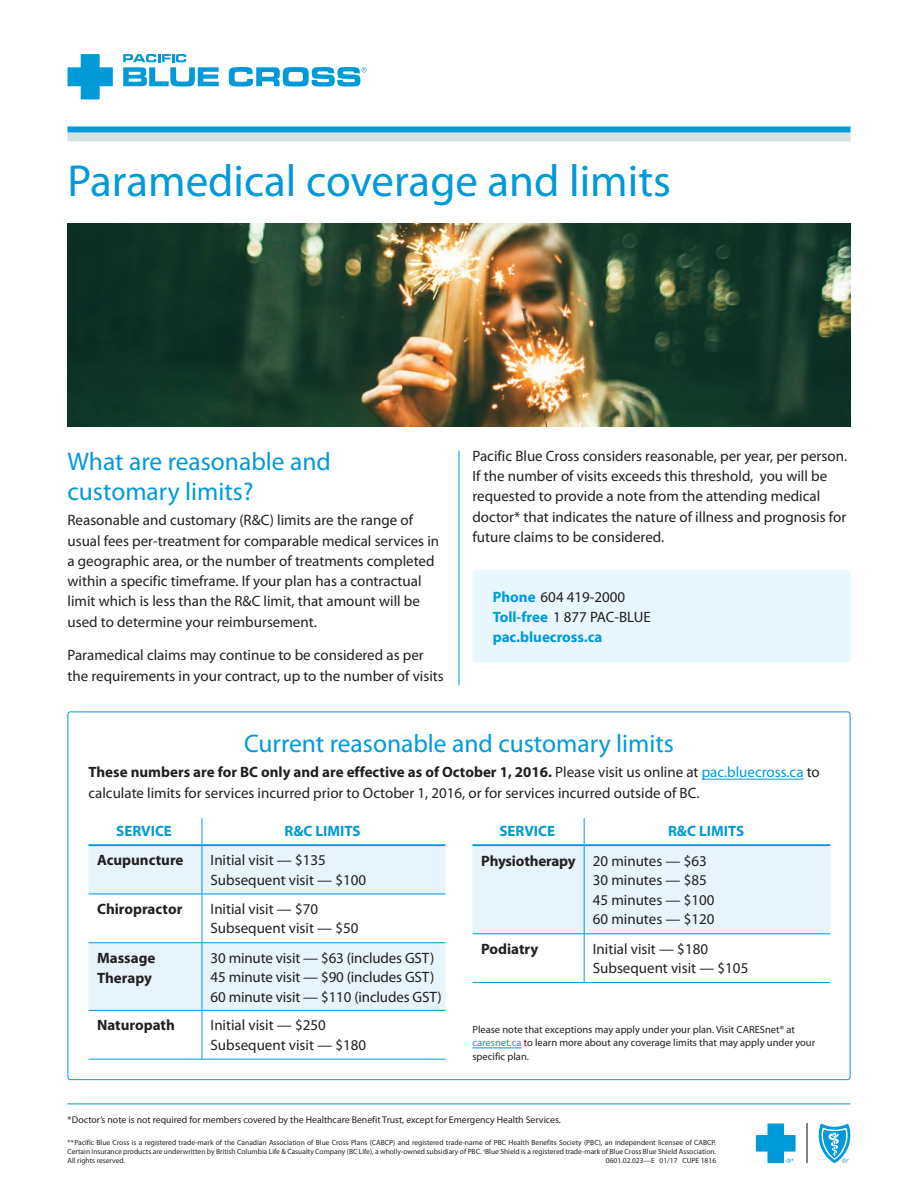
<style>
.page{position:relative;width:918px;height:1188px;background:#fff}
.page>*{position:absolute;margin:0;border:0;box-sizing:border-box;transform-origin:0 0}
.pbc_headers_large{font:45px "Myriad Pro";color:#009ad9}
.pbc_headers_small{font:25.5px/30px "Myriad Pro";color:#009ad9}
.pbc_body_copy_space{font:15px/20.2px "Myriad Pro";color:#231f20}
.pbc_body_copy_NO_spa{font:15px "Myriad Pro";color:#231f20}
.pbc_body_copy_NO_spa-2{font:700 15px/20.2px "Myriad Pro";color:#231f20}
.pbc_body_copy_NO_spa-3{font:700 15px "Myriad Pro";color:#009ad9}
.pbc_body_copy_small{font:10.5px/13.5px "Myriad Pro";color:#231f20}
.pbc_body_copy_smalle{font:9.75px "Myriad Pro";color:#231f20}
.pbc_boilerplate{font:7.5px/9px "Myriad Pro";color:#231f20;text-align:justify}
.s1{font-weight:700;color:#009ad9}
.s2{font-weight:700}
.s3{color:#009ad9}
</style>
<div class="page">
<svg style="left:818px;top:1123px;width:32px;height:40px"></svg>
<hr style="left:807px;top:1123px;width:1px;height:40px;background:#808285">
<svg style="left:756px;top:1123px;width:40px;height:40px"></svg>
<hr style="left:702px;top:779px;width:102px;height:1px;background:#009ad9">
<svg style="left:88px;top:846px;width:358px;height:164px;fill:#e7f4fb"></svg>
<hr style="left:202px;top:943px;width:1px;height:67px;background:#009ad9">
<svg style="left:202px;top:818px;width:1px;height:26px"></svg>
<hr style="left:202px;top:846px;width:1px;height:48px;background:#009ad9">
<hr style="left:202px;top:894px;width:1px;height:48px;background:#009ad9">
<hr style="left:202px;top:1011px;width:1px;height:48px;background:#009ad9">
<hr style="left:88px;top:894px;width:114px;height:1px;background:#009ad9">
<hr style="left:202px;top:894px;width:244px;height:1px;background:#009ad9">
<hr style="left:88px;top:942px;width:114px;height:1px;background:#009ad9">
<hr style="left:202px;top:942px;width:244px;height:1px;background:#009ad9">
<hr style="left:88px;top:1010px;width:114px;height:1px;background:#009ad9">
<hr style="left:202px;top:1010px;width:244px;height:1px;background:#009ad9">
<hr style="left:88px;top:1059px;width:114px;height:1px;background:#009ad9">
<hr style="left:202px;top:1059px;width:244px;height:1px;background:#009ad9">
<hr style="left:88px;top:844px;width:114px;height:2px;background:#009ad9">
<hr style="left:202px;top:844px;width:244px;height:2px;background:#009ad9">
<hr style="left:584px;top:934px;width:1px;height:48px;background:#009ad9">
<svg style="left:472px;top:818px;width:358px;height:115px"></svg>
<hr style="left:584px;top:846px;width:1px;height:87px;background:#009ad9">
<hr style="left:472px;top:933px;width:112px;height:1px;background:#009ad9">
<hr style="left:584px;top:933px;width:246px;height:1px;background:#009ad9">
<hr style="left:472px;top:982px;width:112px;height:1px;background:#009ad9">
<hr style="left:584px;top:982px;width:246px;height:1px;background:#009ad9">
<hr style="left:472px;top:844px;width:112px;height:2px;background:#009ad9">
<hr style="left:584px;top:844px;width:246px;height:2px;background:#009ad9">
<hr style="left:472px;top:1048px;width:49px;height:1px;background:#009ad9">
<div style="left:472px;top:570px;width:378px;height:92px;background:#e8f6fd;border-radius:3px"></div>
<img style="left:68px;top:223px;width:782px;height:204px">
<hr style="left:67px;top:1104px;width:783px;height:1px;background:#009ad9">
<hr style="left:459px;top:451px;width:1px;height:234px;background:#009ad9">
<svg style="left:229px;top:67px;width:138px;height:20px"></svg>
<svg style="left:123px;top:54px;width:96px;height:33px"></svg>
<svg style="left:68px;top:54px;width:45px;height:45px"></svg>
<div style="left:68px;top:132px;width:782px;height:9px;background:#d6e1e2"></div>
<div style="left:68px;top:126px;width:782px;height:6px;background:#009ad9"></div>
<p class="pbc_headers_large" style="left:68px;top:153px;width:605px">Paramedical coverage and limits</p>
<p class="pbc_headers_small" style="left:68px;top:446px;width:265px">What are reasonable and customary limits?</p>
<p class="pbc_body_copy_space" style="left:68px;top:510px;width:373px">Reasonable and customary (R&amp;C) limits are the range of usual fees per-treatment for comparable medical services in a geographic area, or the number of treatments completed within a specific timeframe. If your plan has a contractual limit which is less than the R&amp;C limit, that amount will be used to determine your reimbursement.</p>
<p class="pbc_body_copy_space" style="left:68px;top:645px;width:378px">Paramedical claims may continue to be considered as per the requirements in your contract, up to the number of visits</p>
<p class="pbc_body_copy_space" style="left:472px;top:446px;width:376px">Pacific Blue Cross considers reasonable, per year, per person.<br>If the number of visits exceeds this threshold, you will be requested to provide a note from the attending medical doctor* that indicates the nature of illness and prognosis for future claims to be considered.</p>
<p class="pbc_body_copy_NO_spa" style="left:493px;top:587px;width:134px"><span class="s1">Phone</span> 604 419-2000</p>
<p class="pbc_body_copy_NO_spa" style="left:493px;top:608px;width:160px"><span class="s1">Toll-free</span> 1 877 PAC-BLUE</p>
<p class="pbc_body_copy_NO_spa-3" style="left:493px;top:627px;width:111px">pac.bluecross.ca</p>
<p class="pbc_headers_small" style="left:244px;top:728px;width:431px">Current reasonable and customary limits</p>
<p class="pbc_body_copy_space" style="left:88px;top:762px;width:733px"><span class="s2">These numbers are for BC only and are effective as of October 1, 2016.</span> Please visit us online at <span class="s3">pac.bluecross.ca</span> to calculate limits for services incurred prior to October 1, 2016, or for services incurred outside of BC.</p>
<p class="pbc_body_copy_NO_spa-3" style="left:116px;top:821px;width:57px">SERVICE</p>
<p class="pbc_body_copy_NO_spa-3" style="left:285px;top:821px;width:78px">R&amp;C LIMITS</p>
<p class="pbc_body_copy_NO_spa-2" style="left:97px;top:849px;width:88px">Acupuncture</p>
<p class="pbc_body_copy_NO_spa" style="left:211px;top:851px;width:117px">Initial visit — $135</p>
<p class="pbc_body_copy_NO_spa" style="left:211px;top:870px;width:157px">Subsequent visit — $100</p>
<p class="pbc_body_copy_NO_spa-2" style="left:97px;top:898px;width:87px">Chiropractor</p>
<p class="pbc_body_copy_NO_spa" style="left:211px;top:900px;width:109px">Initial visit — $70</p>
<p class="pbc_body_copy_NO_spa" style="left:211px;top:919px;width:149px">Subsequent visit — $50</p>
<p class="pbc_body_copy_NO_spa-2" style="left:97px;top:947px;width:60px">Massage<br>Therapy</p>
<p class="pbc_body_copy_NO_spa" style="left:211px;top:948px;width:225px">30 minute visit — $63 (includes GST)</p>
<p class="pbc_body_copy_NO_spa-3" style="left:499px;top:821px;width:57px">SERVICE</p>
<p class="pbc_body_copy_NO_spa-3" style="left:668px;top:821px;width:78px">R&amp;C LIMITS</p>
<p class="pbc_body_copy_NO_spa-2" style="left:481px;top:850px;width:96px">Physiotherapy</p>
<p class="pbc_body_copy_NO_spa" style="left:593px;top:851px;width:115px">20 minutes — $63</p>
<p class="pbc_body_copy_NO_spa" style="left:593px;top:871px;width:115px">30 minutes — $85</p>
<p class="pbc_body_copy_NO_spa" style="left:593px;top:890px;width:123px">45 minutes — $100</p>
<p class="pbc_body_copy_NO_spa" style="left:593px;top:910px;width:123px">60 minutes — $120</p>
<p class="pbc_body_copy_NO_spa-2" style="left:481px;top:938px;width:59px">Podiatry</p>
<p class="pbc_body_copy_NO_spa" style="left:593px;top:939px;width:117px">Initial visit — $180</p>
<p class="pbc_body_copy_NO_spa" style="left:593px;top:959px;width:157px">Subsequent visit — $105</p>
<p class="pbc_body_copy_NO_spa" style="left:211px;top:968px;width:225px">45 minute visit — $90 (includes GST)</p>
<p class="pbc_body_copy_NO_spa" style="left:211px;top:987px;width:233px">60 minute visit — $110 (includes GST)</p>
<p class="pbc_body_copy_NO_spa-2" style="left:97px;top:1015px;width:79px">Naturopath</p>
<p class="pbc_body_copy_NO_spa" style="left:211px;top:1016px;width:117px">Initial visit — $250</p>
<p class="pbc_body_copy_NO_spa" style="left:211px;top:1035px;width:157px">Subsequent visit — $180</p>
<p class="pbc_body_copy_small" style="left:472px;top:1022px;width:344px">Please note that exceptions may apply under your plan. Visit CARESnet® at <span class="s3">caresnet.ca</span> to learn more about any coverage limits that may apply under your specific plan.</p>
<p class="pbc_body_copy_smalle" style="left:68px;top:1113px;width:495px">*Doctor’s note is not required for members covered by the Healthcare Benefit Trust, except for Emergency Health Services.</p>
<p class="pbc_boilerplate" style="left:68px;top:1138px;width:650px">®*Pacific Blue Cross is a registered trade-mark of the Canadian Association of Blue Cross Plans (CABCP) and registered trade-name of PBC Health Benefits Society (PBC), an independent licensee of CABCP.<br>Certain insurance products are underwritten by British Columbia Life &amp; Casualty Company (BC Life), a wholly-owned subsidiary of PBC. <sup>†</sup>Blue Shield is a registered trade-mark of Blue Cross Blue Shield Association.<br>All rights reserved.</p>
<p class="pbc_boilerplate" style="left:606px;top:1156px;width:112px">0601.02.023—E 01/17 CUPE 1816</p>
</div>
